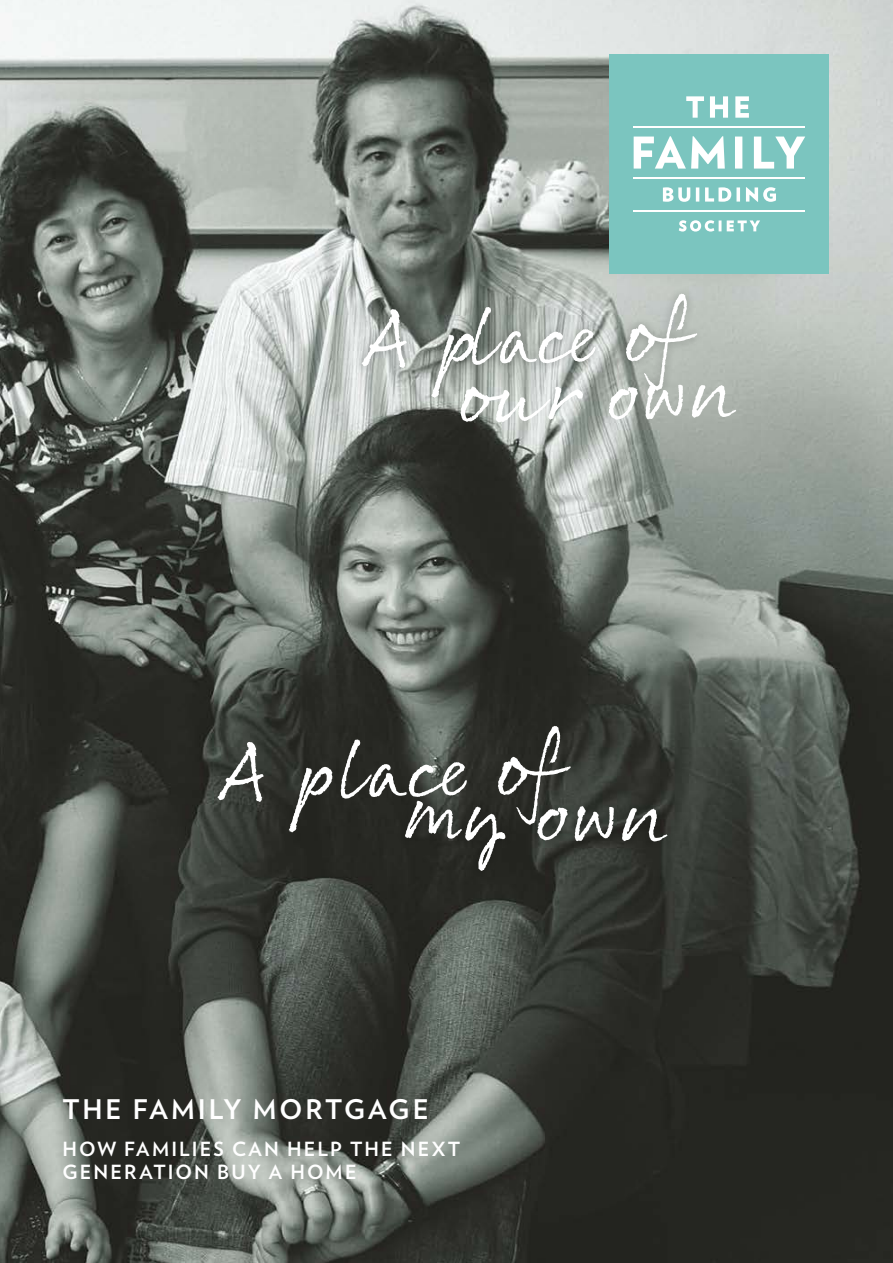
<style>
.page{position:relative;width:893px;height:1263px;background:#fff}
.page>*{position:absolute;margin:0;border:0;box-sizing:border-box;transform-origin:0 0}
.t1{font:87px "Rollerscript Rough";color:#fff}
.t2{font:85.2px "Rollerscript Rough";color:#fff}
.t3{font:700 27px "Verlag";letter-spacing:.1em;color:#fff}
.t4{font:700 19.5px/22.5px "Verlag";letter-spacing:.11em;color:#fff}
</style>
<div class="page">
<img style="left:0;top:0;width:893px;height:1263px">
<div style="left:609px;top:54px;width:220px;height:220px;background:#7bc5bf"></div>
<svg style="left:634px;top:136px;width:171px;height:33px"></svg>
<svg style="left:663px;top:187px;width:113px;height:15px"></svg>
<svg style="left:679px;top:220px;width:81px;height:12px"></svg>
<hr style="left:634px;top:126px;width:171px;height:2px;background:#fff">
<hr style="left:634px;top:177px;width:171px;height:2px;background:#fff">
<hr style="left:634px;top:210px;width:171px;height:2px;background:#fff">
<svg style="left:686px;top:96px;width:63px;height:22px"></svg>
<svg style="left:395px;top:791px;width:282px;height:92px;background:#2e302b"></svg>
<svg style="left:352px;top:284px;width:355px;height:124px;background:#a7aea8"></svg>
<h2 class="t2" style="left:365px;top:285px;width:294px;rotate:-1deg">A place of</h2>
<h2 class="t2" style="left:457px;top:341px;width:283px;rotate:-1deg">ou r own</h2>
<h1 class="t1" style="left:221px;top:717px;width:311px;rotate:-1deg">A place of</h1>
<h1 class="t1" style="left:407px;top:754px;width:266px;rotate:1deg">my own</h1>
<h3 class="t3" style="left:62px;top:1088px;width:368px">THE FAMILY MORTGAGE</h3>
<p class="t4" style="left:62px;top:1137px;width:399px">HOW FAMILIES CAN HELP THE NEXT<br>GENERATION BUY A HOME</p>
</div>
